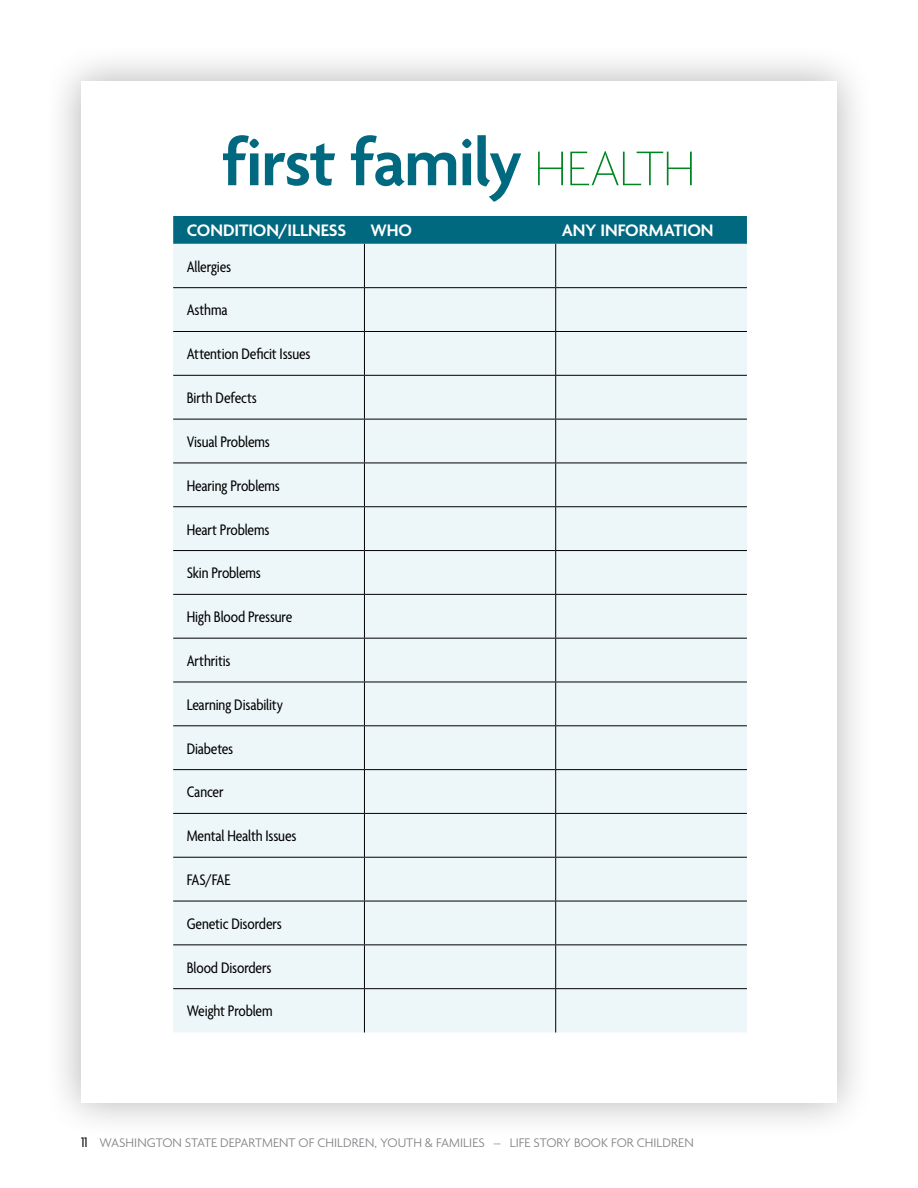
<style>
.page{position:relative;width:918px;height:1188px;background:#fff}
.page>*{position:absolute;margin:0;border:0;box-sizing:border-box;transform-origin:0 0}
.t1{font:600 70.2px "Agenda";letter-spacing:-.02em;color:#00687f}
.t2{font:600 18px "Agenda";letter-spacing:-.005em;color:#fff}
.t3{font:condensed 16.5px "Agenda";letter-spacing:-.01em;color:#000}
.t4{font:300 13.5px "Agenda";letter-spacing:.005em;color:#808285}
.s1{font-weight:100;font-size:52.65px;color:#008522}
.s2{font-weight:400;font-stretch:condensed;font-size:15px;color:#000}
</style>
<div class="page">
<div style="left:43px;top:43px;width:832px;height:1097px;background:#000;opacity:.3"></div>
<div style="left:81px;top:81px;width:756px;height:1021px;background:#fff"></div>
<div style="left:173px;top:216px;width:574px;height:28px;background:#00687f"></div>
<div style="left:173px;top:244px;width:574px;height:788px;background:#edf6f9"></div>
<hr style="left:364px;top:244px;width:1px;height:43px;background:#000">
<hr style="left:555px;top:244px;width:1px;height:43px;background:#000">
<hr style="left:173px;top:287px;width:191px;height:1px;background:#000">
<hr style="left:364px;top:287px;width:192px;height:1px;background:#000">
<hr style="left:364px;top:288px;width:1px;height:43px;background:#000">
<hr style="left:556px;top:287px;width:191px;height:1px;background:#000">
<hr style="left:555px;top:288px;width:1px;height:43px;background:#000">
<hr style="left:173px;top:331px;width:191px;height:1px;background:#000">
<hr style="left:364px;top:331px;width:192px;height:1px;background:#000">
<hr style="left:364px;top:332px;width:1px;height:43px;background:#000">
<hr style="left:556px;top:331px;width:191px;height:1px;background:#000">
<hr style="left:555px;top:332px;width:1px;height:43px;background:#000">
<hr style="left:173px;top:375px;width:191px;height:1px;background:#000">
<hr style="left:364px;top:375px;width:192px;height:1px;background:#000">
<hr style="left:364px;top:376px;width:1px;height:43px;background:#000">
<hr style="left:556px;top:375px;width:191px;height:1px;background:#000">
<hr style="left:555px;top:376px;width:1px;height:43px;background:#000">
<hr style="left:173px;top:419px;width:191px;height:1px;background:#000">
<hr style="left:364px;top:419px;width:192px;height:1px;background:#000">
<hr style="left:364px;top:419px;width:1px;height:44px;background:#000">
<hr style="left:556px;top:419px;width:191px;height:1px;background:#000">
<hr style="left:555px;top:419px;width:1px;height:44px;background:#000">
<hr style="left:173px;top:463px;width:191px;height:1px;background:#000">
<hr style="left:364px;top:463px;width:192px;height:1px;background:#000">
<hr style="left:364px;top:463px;width:1px;height:43px;background:#000">
<hr style="left:556px;top:463px;width:191px;height:1px;background:#000">
<hr style="left:555px;top:463px;width:1px;height:43px;background:#000">
<hr style="left:173px;top:506px;width:191px;height:1px;background:#000">
<hr style="left:364px;top:506px;width:192px;height:1px;background:#000">
<hr style="left:364px;top:507px;width:1px;height:43px;background:#000">
<hr style="left:556px;top:506px;width:191px;height:1px;background:#000">
<hr style="left:555px;top:507px;width:1px;height:43px;background:#000">
<hr style="left:173px;top:550px;width:191px;height:1px;background:#000">
<hr style="left:364px;top:550px;width:192px;height:1px;background:#000">
<hr style="left:364px;top:551px;width:1px;height:43px;background:#000">
<hr style="left:556px;top:550px;width:191px;height:1px;background:#000">
<hr style="left:555px;top:551px;width:1px;height:43px;background:#000">
<hr style="left:173px;top:594px;width:191px;height:1px;background:#000">
<hr style="left:364px;top:594px;width:192px;height:1px;background:#000">
<hr style="left:364px;top:595px;width:1px;height:43px;background:#000">
<hr style="left:556px;top:594px;width:191px;height:1px;background:#000">
<hr style="left:555px;top:595px;width:1px;height:43px;background:#000">
<hr style="left:173px;top:638px;width:191px;height:1px;background:#000">
<hr style="left:364px;top:638px;width:192px;height:1px;background:#000">
<hr style="left:364px;top:639px;width:1px;height:43px;background:#000">
<hr style="left:556px;top:638px;width:191px;height:1px;background:#000">
<hr style="left:555px;top:639px;width:1px;height:43px;background:#000">
<hr style="left:173px;top:682px;width:191px;height:1px;background:#000">
<hr style="left:364px;top:682px;width:192px;height:1px;background:#000">
<hr style="left:364px;top:682px;width:1px;height:43px;background:#000">
<hr style="left:556px;top:682px;width:191px;height:1px;background:#000">
<hr style="left:555px;top:682px;width:1px;height:43px;background:#000">
<hr style="left:173px;top:725px;width:191px;height:1px;background:#000">
<hr style="left:364px;top:725px;width:192px;height:1px;background:#000">
<hr style="left:364px;top:726px;width:1px;height:43px;background:#000">
<hr style="left:556px;top:725px;width:191px;height:1px;background:#000">
<hr style="left:555px;top:726px;width:1px;height:43px;background:#000">
<hr style="left:173px;top:769px;width:191px;height:1px;background:#000">
<hr style="left:364px;top:769px;width:192px;height:1px;background:#000">
<hr style="left:364px;top:770px;width:1px;height:43px;background:#000">
<hr style="left:556px;top:769px;width:191px;height:1px;background:#000">
<hr style="left:555px;top:770px;width:1px;height:43px;background:#000">
<hr style="left:173px;top:813px;width:191px;height:1px;background:#000">
<hr style="left:364px;top:813px;width:192px;height:1px;background:#000">
<hr style="left:364px;top:814px;width:1px;height:43px;background:#000">
<hr style="left:556px;top:813px;width:191px;height:1px;background:#000">
<hr style="left:555px;top:814px;width:1px;height:43px;background:#000">
<hr style="left:173px;top:857px;width:191px;height:1px;background:#000">
<hr style="left:364px;top:857px;width:192px;height:1px;background:#000">
<hr style="left:364px;top:858px;width:1px;height:43px;background:#000">
<hr style="left:556px;top:857px;width:191px;height:1px;background:#000">
<hr style="left:555px;top:858px;width:1px;height:43px;background:#000">
<hr style="left:173px;top:901px;width:191px;height:1px;background:#000">
<hr style="left:364px;top:901px;width:192px;height:1px;background:#000">
<hr style="left:364px;top:901px;width:1px;height:43px;background:#000">
<hr style="left:556px;top:901px;width:191px;height:1px;background:#000">
<hr style="left:555px;top:901px;width:1px;height:43px;background:#000">
<hr style="left:173px;top:944px;width:191px;height:1px;background:#000">
<hr style="left:364px;top:944px;width:192px;height:1px;background:#000">
<hr style="left:364px;top:945px;width:1px;height:43px;background:#000">
<hr style="left:556px;top:944px;width:191px;height:1px;background:#000">
<hr style="left:555px;top:945px;width:1px;height:43px;background:#000">
<hr style="left:173px;top:988px;width:191px;height:1px;background:#000">
<hr style="left:364px;top:988px;width:192px;height:1px;background:#000">
<hr style="left:364px;top:989px;width:1px;height:43px;background:#000">
<hr style="left:556px;top:988px;width:191px;height:1px;background:#000">
<hr style="left:555px;top:989px;width:1px;height:43px;background:#000">
<h1 class="t1" style="left:222px;top:125px;width:475px">first family <span class="s1">HEALTH</span></h1>
<p class="t2" style="left:187px;top:221px;width:161px">CONDITION/ILLNESS</p>
<p class="t2" style="left:370px;top:221px;width:43px">WHO</p>
<p class="t2" style="left:562px;top:221px;width:153px">ANY INFORMATION</p>
<p class="t3" style="left:187px;top:258px;width:46px">Allergies</p>
<p class="t3" style="left:187px;top:301px;width:42px">Asthma</p>
<p class="t3" style="left:187px;top:345px;width:125px">Attention Deficit Issues</p>
<p class="t3" style="left:187px;top:389px;width:72px">Birth Defects</p>
<p class="t3" style="left:187px;top:433px;width:85px">Visual Problems</p>
<p class="t3" style="left:187px;top:477px;width:95px">Hearing Problems</p>
<p class="t3" style="left:187px;top:520px;width:84px">Heart Problems</p>
<p class="t3" style="left:187px;top:564px;width:76px">Skin Problems</p>
<p class="t3" style="left:187px;top:608px;width:107px">High Blood Pressure</p>
<p class="t3" style="left:187px;top:652px;width:45px">Arthritis</p>
<p class="t3" style="left:187px;top:696px;width:98px">Learning Disability</p>
<p class="t3" style="left:187px;top:739px;width:48px">Diabetes</p>
<p class="t3" style="left:187px;top:783px;width:38px">Cancer</p>
<p class="t3" style="left:187px;top:827px;width:111px">Mental Health Issues</p>
<p class="t3" style="left:187px;top:871px;width:45px">FAS/FAE</p>
<p class="t3" style="left:187px;top:915px;width:97px">Genetic Disorders</p>
<p class="t3" style="left:187px;top:959px;width:86px">Blood Disorders</p>
<p class="t3" style="left:187px;top:1002px;width:87px">Weight Problem</p>
<p class="t4" style="left:81px;top:1135px;width:614px"><span class="s2">11</span> WASHINGTON STATE DEPARTMENT OF CHILDREN, YOUTH &amp; FAMILIES – LIFE STORY BOOK FOR CHILDREN</p>
</div>
